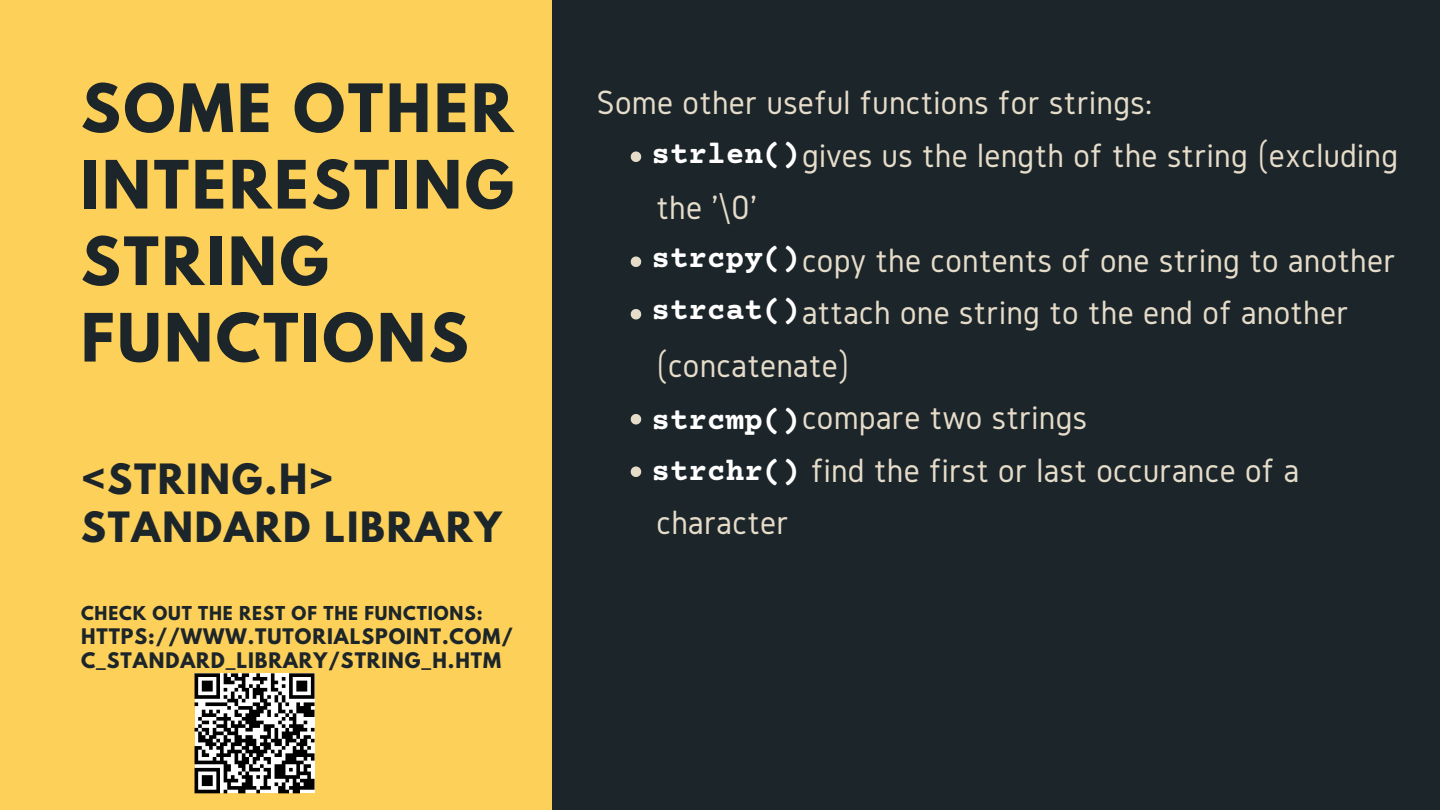
<style>
.page{position:relative;width:1440px;height:810px;background:#1c2529}
.page>*{position:absolute;margin:0;border:0;box-sizing:border-box;transform-origin:0 0}
.t1{font:700 59px/76.5px "League Spartan";letter-spacing:.05em;color:#1c2529}
.t2{font:700 37px/48px "League Spartan";letter-spacing:.05em;color:#1c2529}
.t3{font:35px "Gidole";letter-spacing:.01em;color:#e6dcca}
.t4{font:700 31px "Courier Prime";color:#fff}
.t5{font:700 19px/24px "League Spartan";letter-spacing:.05em;color:#1c2529}
.t6{font:700 17px "League Spartan";letter-spacing:.05em;color:#1c2529}
</style>
<div class="page">
<div style="left:0;top:0;width:552px;height:810px;background:#fdd05a"></div>
<svg style="left:631px;top:152px;width:10px;height:10px"></svg>
<svg style="left:631px;top:257px;width:10px;height:10px"></svg>
<svg style="left:631px;top:309px;width:10px;height:11px"></svg>
<svg style="left:631px;top:414px;width:10px;height:11px"></svg>
<svg style="left:631px;top:467px;width:10px;height:10px"></svg>
<svg style="left:195px;top:673px;width:120px;height:120px;background:#7a7a7a"></svg>
<h1 class="t1" style="left:81px;top:78px;width:434px">SOME OTHER</h1>
<p class="t3" style="left:597px;top:83px;width:557px">Some other useful functions for strings:</p>
<h1 class="t1" style="left:81px;top:154px;width:434px">INTERESTING<br>STRING<br>FUNCTIONS</h1>
<p class="t3" style="left:802px;top:136px;width:598px">gives us the length of the string (excluding</p>
<p class="t4" style="left:651px;top:139px;width:150px">strlen()</p>
<p class="t3" style="left:656px;top:188px;width:102px">the '\0'</p>
<p class="t4" style="left:651px;top:243px;width:150px">strcpy()</p>
<p class="t3" style="left:802px;top:241px;width:595px">copy the contents of one string to another</p>
<p class="t3" style="left:802px;top:293px;width:548px">attach one string to the end of another</p>
<p class="t3" style="left:656px;top:346px;width:195px">(concatenate)</p>
<p class="t3" style="left:802px;top:398px;width:287px">compare two strings</p>
<p class="t3" style="left:811px;top:451px;width:490px">find the first or last occurance of a</p>
<p class="t3" style="left:656px;top:503px;width:134px">character</p>
<p class="t4" style="left:651px;top:294px;width:150px">strcat()</p>
<p class="t4" style="left:651px;top:405px;width:150px">strcmp()</p>
<p class="t4" style="left:651px;top:455px;width:150px">strchr()</p>
<p class="t2" style="left:81px;top:459px;width:422px">&lt;STRING.H&gt;<br>STANDARD LIBRARY</p>
<p class="t6" style="left:81px;top:604px;width:403px">CHECK OUT THE REST OF THE FUNCTIONS:</p>
<p class="t5" style="left:81px;top:626px;width:434px">HTTPS://WWW.TUTORIALSPOINT.COM/<br>C_STANDARD_LIBRARY/STRING_H.HTM</p>
</div>
